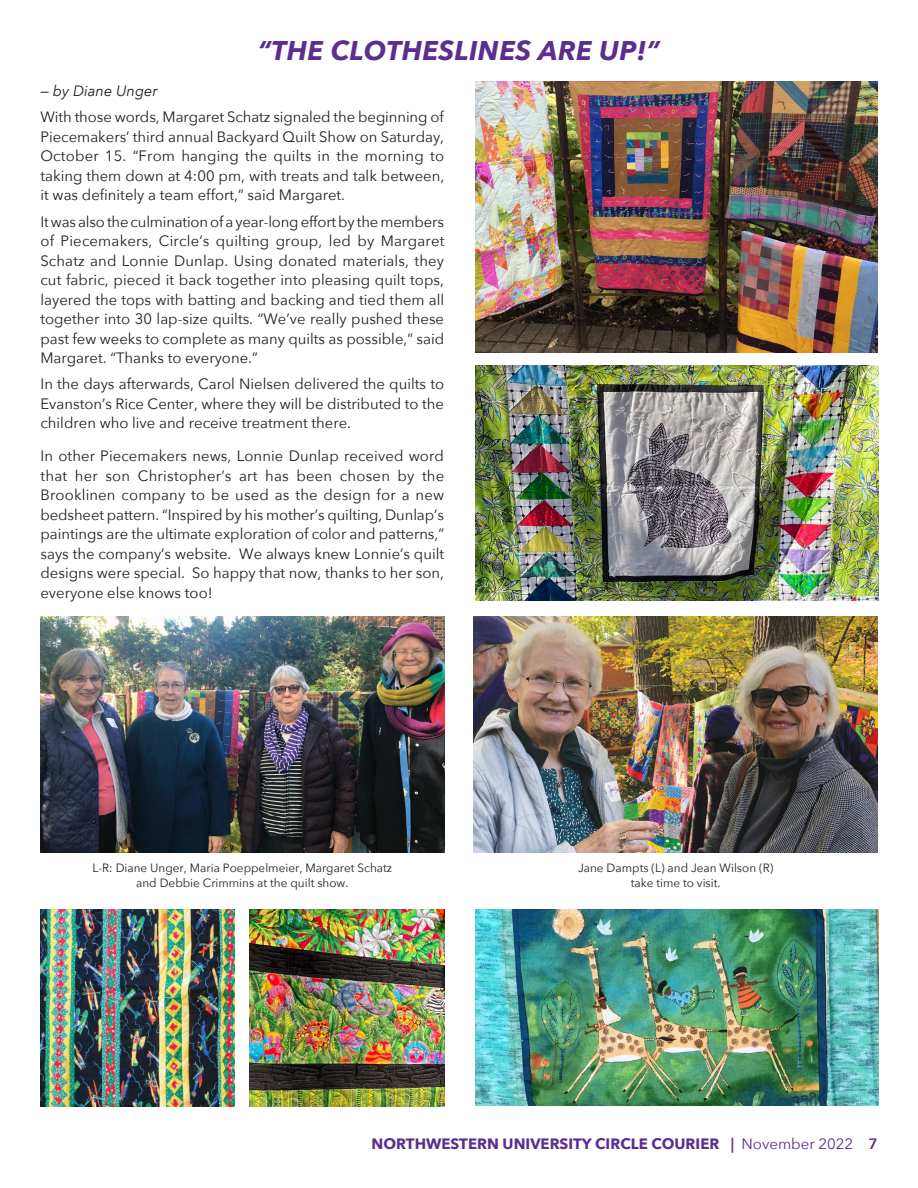
<style>
.page{position:relative;width:918px;height:1188px;background:#fff}
.page>*{position:absolute;margin:0;border:0;box-sizing:border-box;transform-origin:0 0}
.t1{font:italic 700 27px "Avenir Next";letter-spacing:.01em;color:#5b2e91}
.t2{font:15px/19.5px "Avenir Next";color:#231f20;text-align:justify}
.t3{font:700 15px "Avenir Next";color:#5b2e91}
.t4{font:italic 15px "Avenir Next";color:#231f20}
.t5{font:12px/15px "Avenir Next";color:#231f20;text-align:center}
.s1{font-weight:600}
.s2{font-weight:400}
</style>
<div class="page">
<img style="left:40px;top:909px;width:195px;height:198px">
<img style="left:250px;top:909px;width:194px;height:198px">
<img style="left:475px;top:365px;width:404px;height:235px">
<img style="left:475px;top:81px;width:403px;height:272px">
<img style="left:475px;top:909px;width:404px;height:196px">
<img style="left:474px;top:617px;width:404px;height:235px">
<img style="left:40px;top:617px;width:404px;height:235px">
<h1 class="t1" style="left:258px;top:27px;width:404px">“THE CLOTHESLINES ARE UP!”</h1>
<p class="t4" style="left:40px;top:78px;width:119px">— by Diane Unger</p>
<p class="t2" style="left:40px;top:107px;width:405px">With those words, Margaret Schatz signaled the beginning of Piecemakers’ third annual Backyard Quilt Show on Saturday, October 15. “From hanging the quilts in the morning to taking them down at 4:00 pm, with treats and talk between, it was definitely a team effort,” said Margaret.</p>
<p class="t2" style="left:40px;top:211px;width:405px">It was also the culmination of a year-long effort by the members of Piecemakers, Circle’s quilting group, led by Margaret Schatz and Lonnie Dunlap. Using donated materials, they cut fabric, pieced it back together into pleasing quilt tops, layered the tops with batting and backing and tied them all together into 30 lap-size quilts. “We’ve really pushed these past few weeks to complete as many quilts as possible,” said Margaret. “Thanks to everyone.”</p>
<p class="t2" style="left:40px;top:374px;width:405px">In the days afterwards, Carol Nielsen delivered the quilts to Evanston’s Rice Center, where they will be distributed to the children who live and receive treatment there.</p>
<p class="t2" style="left:40px;top:446px;width:405px">In other Piecemakers news, Lonnie Dunlap received word that her son Christopher’s art has been chosen by the Brooklinen company to be used as the design for a new bedsheet pattern. “Inspired by his mother’s quilting, Dunlap’s paintings are the ultimate exploration of color and patterns,” says the company’s website. We always knew Lonnie’s quilt designs were special. So happy that now, thanks to her son, everyone else knows too!</p>
<p class="t5" style="left:92px;top:859px;width:301px">L-R: Diane Unger, Maria Poeppelmeier, Margaret Schatz and Debbie Crimmins at the quilt show.</p>
<p class="t5" style="left:578px;top:859px;width:197px">Jane Dampts (L) and Jean Wilson (R) take time to visit.</p>
<p class="t3" style="left:372px;top:1131px;width:507px">NORTHWESTERN UNIVERSITY CIRCLE COURIER <span class="s1">|</span> <span class="s2">November 2022</span> <span class="s1">7</span></p>
</div>
